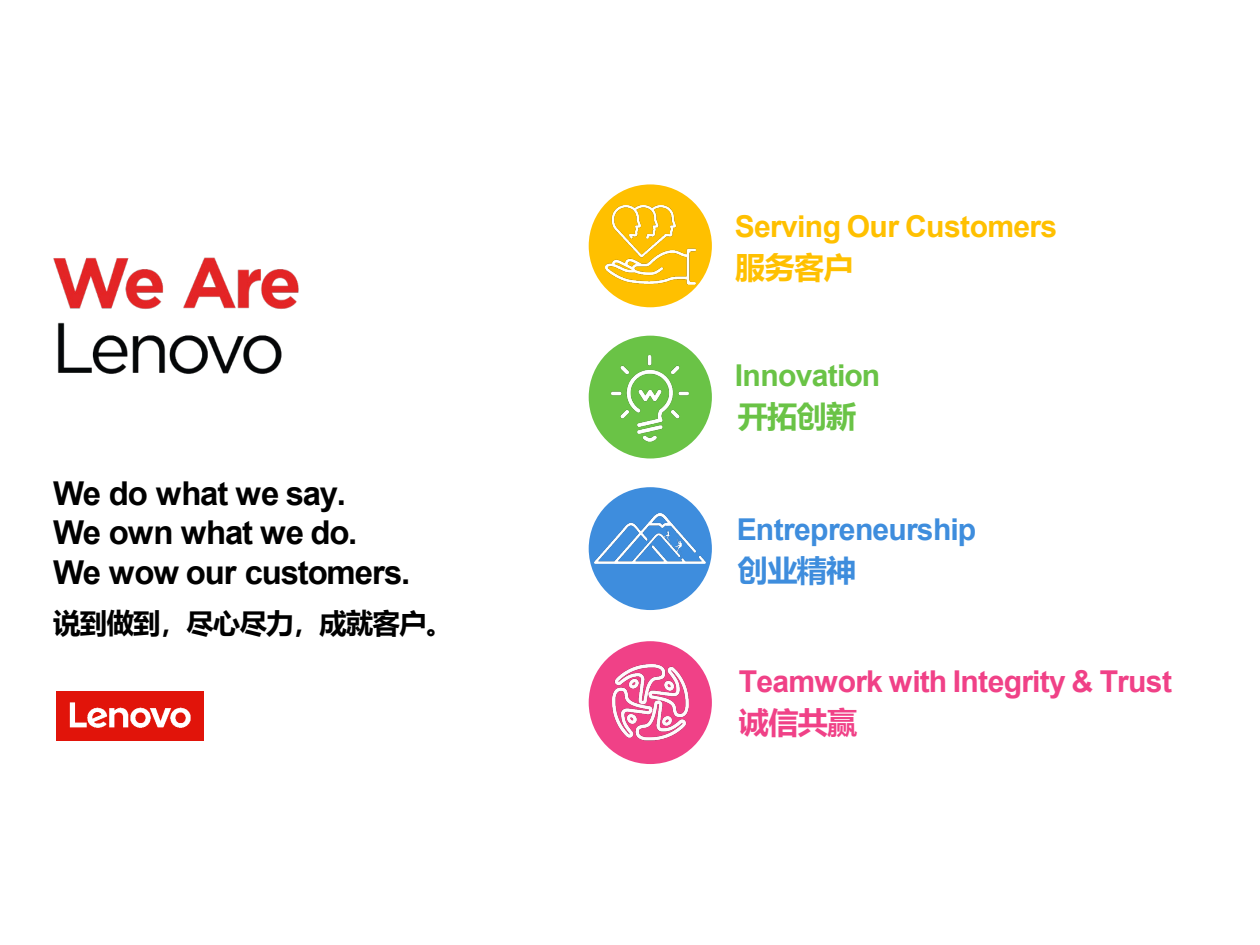
<style>
.page{position:relative;width:1260px;height:945px;background:#fff}
.page>*{position:absolute;margin:0;border:0;box-sizing:border-box;transform-origin:0 0}
.t1{font:700 32.9px "Arial";letter-spacing:-.035em;color:#000}
.t2{font:700 30.1px "Arial";letter-spacing:-.025em;color:#f04187}
.t3{font:700 30.1px "Arial";letter-spacing:-.02em;color:#ffc000}
.t4{font:700 30.1px "Arial";letter-spacing:-.025em;color:#3e8ddd}
.t5{font:700 30.1px "Arial";letter-spacing:-.02em;color:#6ac346}
.t6{font:700 30.1px "Microsoft Ya Hei";color:#ffc000}
.t7{font:700 30.1px "Microsoft Ya Hei";color:#6ac346}
.t8{font:700 30.1px "Microsoft Ya Hei";color:#3e8ddd}
.t9{font:700 30.1px "Microsoft Ya Hei";color:#f04187}
.t10{font:700 27.65px "Microsoft Ya Hei";letter-spacing:-.04em;color:#000}
</style>
<div class="page">
<img style="left:53px;top:257px;width:246px;height:117px">
<div style="left:589px;top:184px;width:123px;height:123px;background:#ffc000;border-radius:50%"></div>
<div style="left:589px;top:336px;width:123px;height:122px;background:#6ac346;border-radius:50%"></div>
<div style="left:589px;top:487px;width:123px;height:123px;background:#3e8ddd;border-radius:50%"></div>
<div style="left:589px;top:641px;width:123px;height:123px;background:#f04187;border-radius:50%"></div>
<img style="left:605px;top:206px;width:90px;height:79px">
<img style="left:612px;top:356px;width:77px;height:85px">
<img style="left:594px;top:513px;width:112px;height:51px">
<img style="left:612px;top:664px;width:76px;height:76px">
<img style="left:56px;top:691px;width:147px;height:49px">
<p class="t1" style="left:53px;top:470px;width:294px">We do what we say.</p>
<p class="t1" style="left:53px;top:510px;width:306px">We own what we do.</p>
<p class="t1" style="left:53px;top:549px;width:359px">We wow our customers.</p>
<p class="t10" style="left:53px;top:604px;width:402px">说到做到，尽心尽力，成就客户。</p>
<p class="t3" style="left:735px;top:205px;width:324px">Serving Our Customers</p>
<p class="t6" style="left:735px;top:246px;width:120px">服务客户</p>
<p class="t5" style="left:735px;top:354px;width:147px">Innovation</p>
<p class="t7" style="left:738px;top:395px;width:120px">开拓创新</p>
<p class="t4" style="left:737px;top:509px;width:241px">Entrepreneurship</p>
<p class="t8" style="left:738px;top:549px;width:120px">创业精神</p>
<p class="t2" style="left:739px;top:660px;width:435px">Teamwork with Integrity &amp; Trust</p>
<p class="t9" style="left:739px;top:701px;width:120px">诚信共赢</p>
</div>
